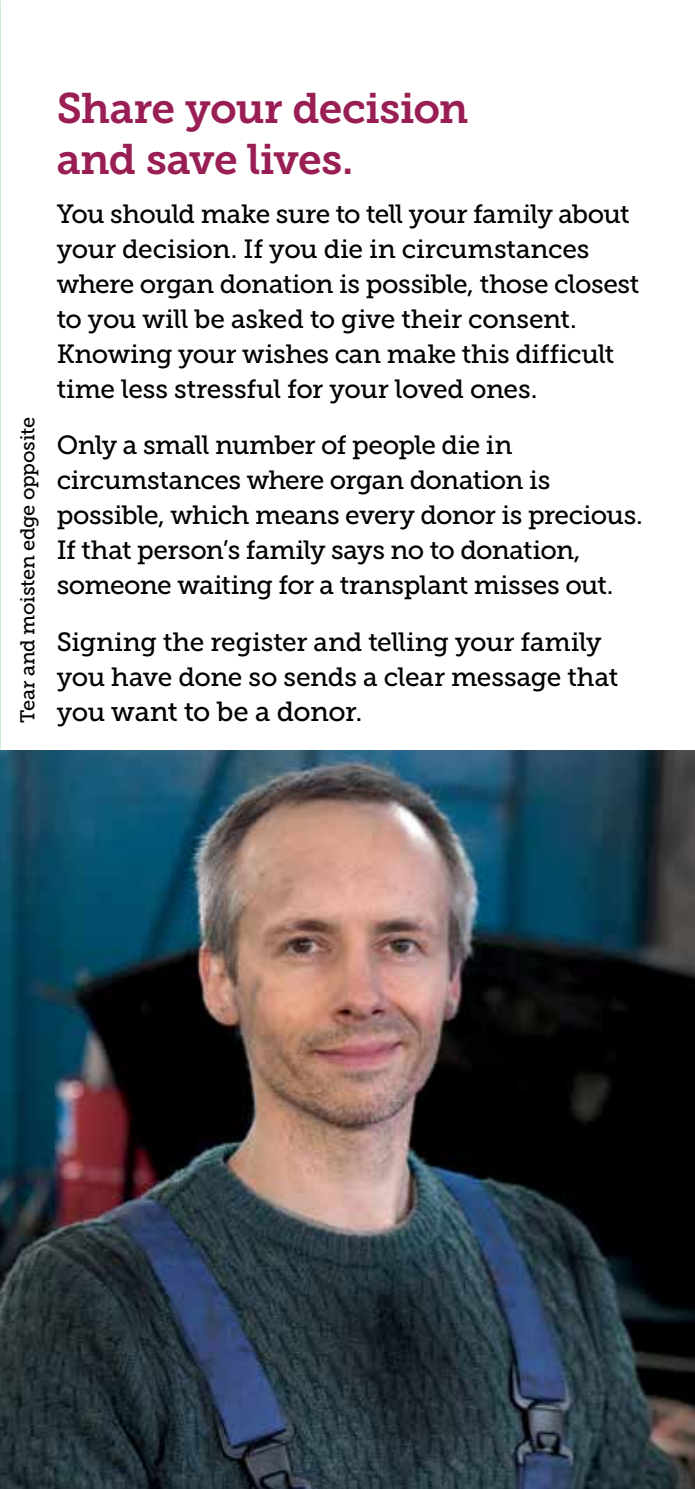
<style>
.page{position:relative;width:695px;height:1489px;background:#fff}
.page>*{position:absolute;margin:0;border:0;box-sizing:border-box;transform-origin:0 0}
.t1{font:42.5px/51px "Museo Slab 700";letter-spacing:-.015em;color:#991e54}
.t2{font:27.5px "Museo Slab 500";letter-spacing:-.02em;color:#000}
.t3{font:26.25px/35px "Museo Slab 500";letter-spacing:-.015em;color:#000}
.t4{font:20px "Museo Slab 500";letter-spacing:-.015em;color:#000}
.s1{font-size:26.25px}
</style>
<div class="page">
<img style="left:0;top:750px;width:694px;height:738px">
<p class="t4" style="left:16px;top:723px;width:307px;rotate:-90deg">Tear and moisten edge opposite</p>
<h1 class="t1" style="left:57px;top:83px;width:413px">Share your decision and save lives.</h1>
<p class="t3" style="left:57px;top:196px;width:584px">You should make sure to tell your family about your decision. If you die in circumstances where organ donation is possible, those closest to you will be asked to give their consent.<br>Knowing your wishes can make this difficult time less stressful for your loved ones.</p>
<p class="t3" style="left:57px;top:428px;width:587px">Only a small number of people die in circumstances where organ donation is possible, which means every donor is precious.<br>If that person’s family says no to donation, someone waiting for a transplant misses out.</p>
<p class="t3" style="left:57px;top:624px;width:562px">Signing the register and telling your family you have done so sends a clear message that</p>
<p class="t2" style="left:57px;top:696px;width:307px"><span class="s1">you</span> want to be a donor.</p>
</div>
